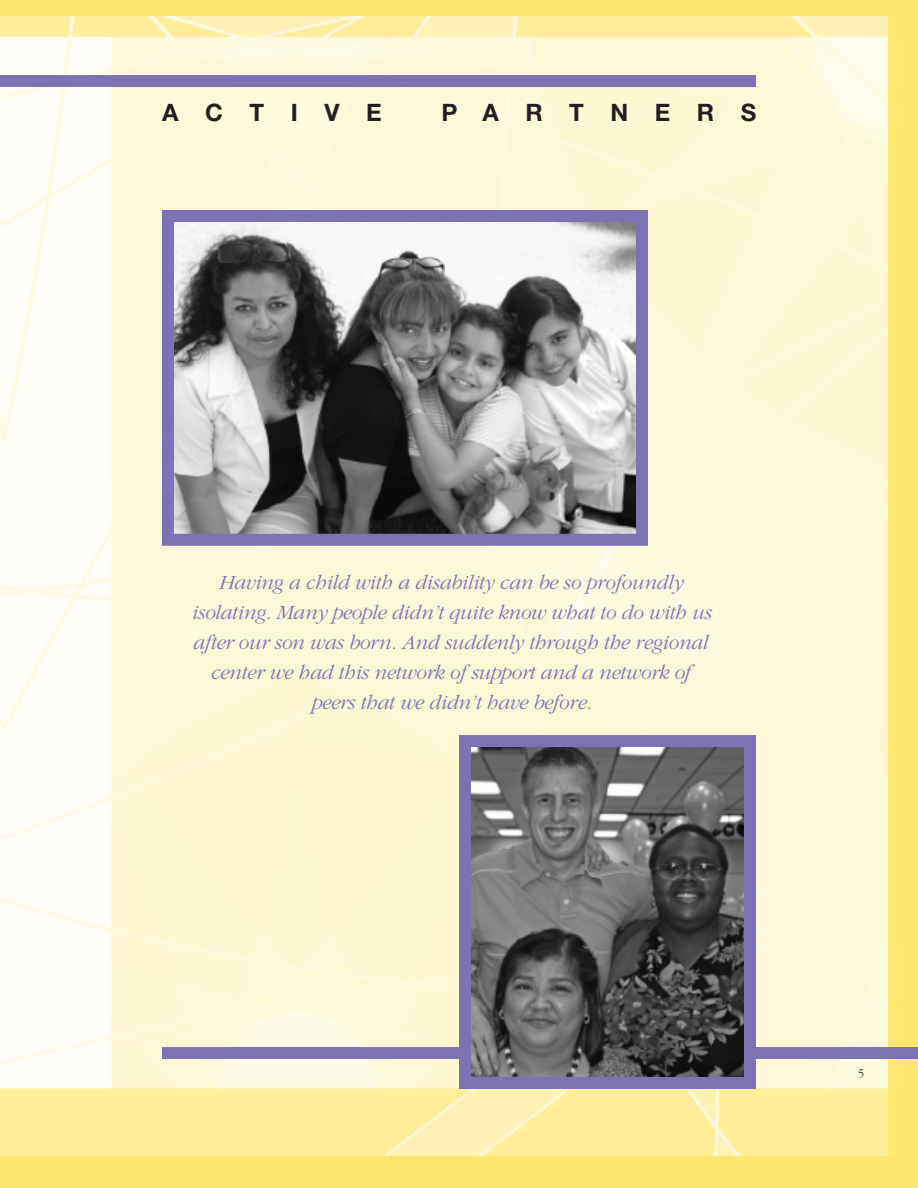
<style>
.page{position:relative;width:918px;height:1188px;background:#ffe670}
.page>*{position:absolute;margin:0;border:0;box-sizing:border-box;transform-origin:0 0}
.t1{font:700 24px "Helvetica Neue";letter-spacing:1.11em;color:#231f20}
.t2{font:italic 300 21px/30px "Garamond";letter-spacing:-.015em;color:#7d72b4;text-align:center}
.t3{font:300 12px "Garamond";color:#231f20}
</style>
<div class="page">
<img style="left:0;top:16px;width:887px;height:1139px">
<div style="left:0;top:75px;width:756px;height:12px;background:#7d72b4"></div>
<div style="left:162px;top:1047px;width:756px;height:12px;background:#7d72b4"></div>
<img style="left:175px;top:223px;width:460px;height:310px">
<div style="left:162px;top:210px;width:486px;height:336px;border:12px solid #7d72b4"></div>
<img style="left:472px;top:748px;width:271px;height:328px">
<div style="left:459px;top:735px;width:297px;height:354px;border:12px solid #7d72b4"></div>
<p class="t1" style="left:162px;top:104px;width:221px">ACTIVE</p>
<p class="t1" style="left:442px;top:104px;width:316px">PARTNERS</p>
<p class="t2" style="left:191px;top:567px;width:522px">Having a child with a disability can be so profoundly isolating. Many people didn’t quite know what to do with us after our son was born. And suddenly through the regional center we had this network of support and a network of peers that we didn’t have before.</p>
<p class="t3" style="left:858px;top:1066px;width:7px">5</p>
</div>
